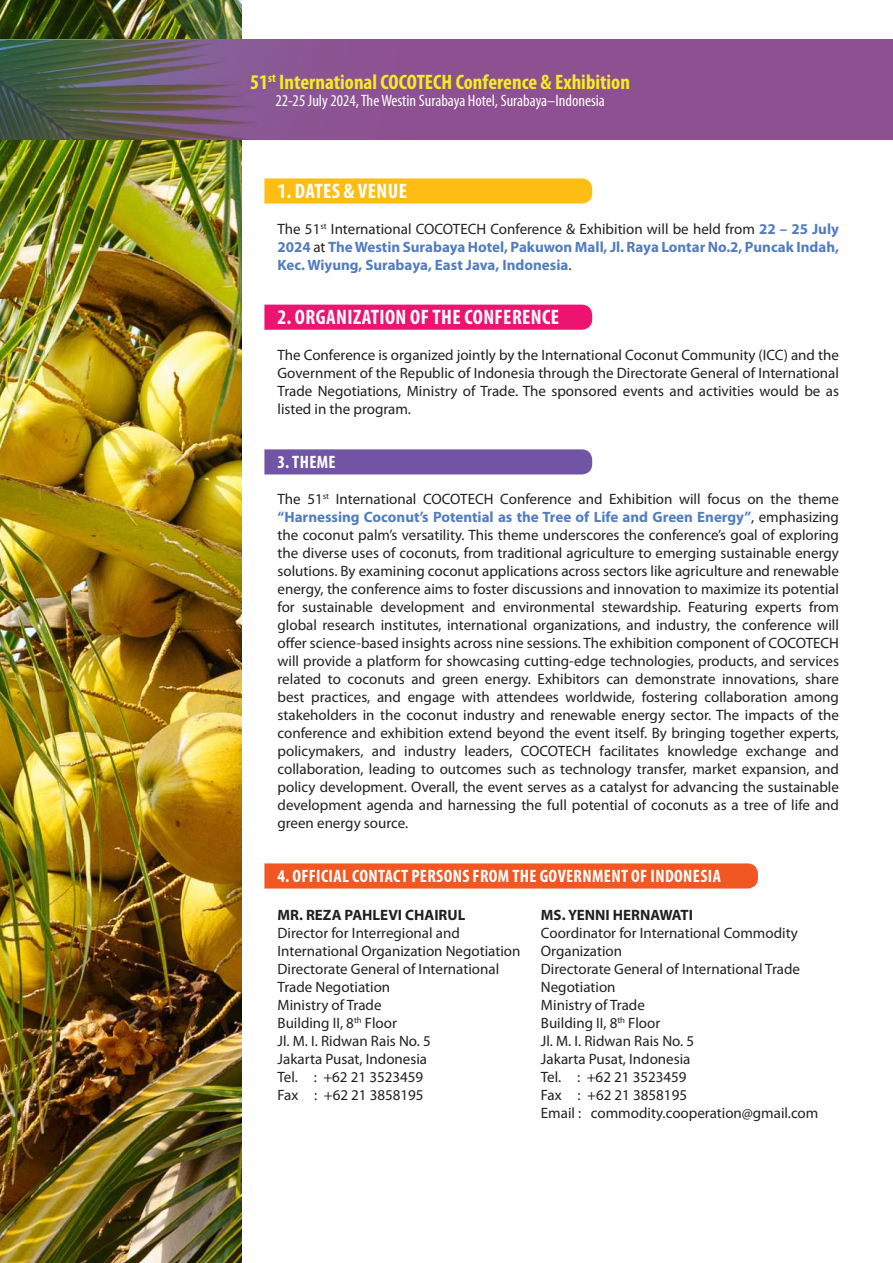
<style>
.page{position:relative;width:893px;height:1263px;background:#fff}
.page>*{position:absolute;margin:0;border:0;box-sizing:border-box;transform-origin:0 0}
.t1{font:700 condensed 21px "Myriad Pro";color:#f4ec23}
.t2{font:700 condensed 21px "Myriad Pro";letter-spacing:.02em;color:#fff}
.t3{font:700 condensed 18px "Myriad Pro";letter-spacing:.02em;color:#fff}
.t4{font:condensed 16.5px "Myriad Pro";color:#fff}
.t5{font:15px/18px "Myriad Pro";color:#231f20;text-align:justify}
.t6{font:700 15px/18px "Myriad Pro";color:#517dbf;text-align:justify}
.t7{font:700 15px "Myriad Pro";color:#231f20}
.s1{font-weight:400;color:#231f20}
.s2{font-weight:700;color:#517dbf}
</style>
<div class="page">
<svg style="left:264px;top:178px;width:328px;height:26px;background:#febf1b"></svg>
<div style="left:264px;top:305px;width:328px;height:25px;background:#ed1370"></div>
<div style="left:264px;top:449px;width:328px;height:25px;background:#7155a4"></div>
<div style="left:264px;top:863px;width:494px;height:25px;background:#f15722"></div>
<img style="left:0;top:0;width:242px;height:1263px">
<div style="left:0;top:39px;width:893px;height:101px;background:#8d5090"></div>
<img style="left:0;top:40px;width:267px;height:100px">
<h1 class="t1" style="left:250px;top:69px;width:381px">51<sup>st</sup> International COCOTECH Conference &amp; Exhibition</h1>
<p class="t4" style="left:275px;top:90px;width:331px">22-25 July 2024, The Westin Surabaya Hotel, Surabaya–Indonesia</p>
<h1 class="t2" style="left:278px;top:178px;width:131px">1. DATES &amp; VENUE</h1>
<p class="t6" style="left:278px;top:220px;width:563px"><span class="s1">The 51</span><sup>st</sup> <span class="s1">International COCOTECH Conference &amp; Exhibition will be held from</span> 22 – 25 July 2024 <span class="s1">at</span> The Westin Surabaya Hotel, Pakuwon Mall, Jl. Raya Lontar No.2, Puncak Indah, Kec. Wiyung, Surabaya, East Java, Indonesia<span class="s1">.</span></p>
<h1 class="t2" style="left:278px;top:304px;width:283px">2. ORGANIZATION OF THE CONFERENCE</h1>
<p class="t5" style="left:278px;top:346px;width:563px">The Conference is organized jointly by the International Coconut Community (ICC) and the Government of the Republic of Indonesia through the Directorate General of International Trade Negotiations, Ministry of Trade. The sponsored events and activities would be as listed in the program.</p>
<p class="t3" style="left:278px;top:451px;width:60px">3. THEME</p>
<p class="t5" style="left:278px;top:490px;width:563px">The 51<sup>st</sup> International COCOTECH Conference and Exhibition will focus on the theme <span class="s2">“Harnessing Coconut’s Potential as the Tree of Life and Green Energy”</span>, emphasizing the coconut palm’s versatility. This theme underscores the conference’s goal of exploring the diverse uses of coconuts, from traditional agriculture to emerging sustainable energy solutions. By examining coconut applications across sectors like agriculture and renewable energy, the conference aims to foster discussions and innovation to maximize its potential for sustainable development and environmental stewardship. Featuring experts from global research institutes, international organizations, and industry, the conference will offer science-based insights across nine sessions. The exhibition component of COCOTECH will provide a platform for showcasing cutting-edge technologies, products, and services related to coconuts and green energy. Exhibitors can demonstrate innovations, share best practices, and engage with attendees worldwide, fostering collaboration among stakeholders in the coconut industry and renewable energy sector. The impacts of the conference and exhibition extend beyond the event itself. By bringing together experts, policymakers, and industry leaders, COCOTECH facilitates knowledge exchange and collaboration, leading to outcomes such as technology transfer, market expansion, and policy development. Overall, the event serves as a catalyst for advancing the sustainable development agenda and harnessing the full potential of coconuts as a tree of life and green energy source.</p>
<p class="t3" style="left:278px;top:865px;width:445px">4. OFFICIAL CONTACT PERSONS FROM THE GOVERNMENT OF INDONESIA</p>
<p class="t7" style="left:541px;top:905px;width:154px">MS. YENNI HERNAWATI</p>
<p class="t5" style="left:541px;top:924px;width:279px;text-align:left">Coordinator for International Commodity<br>Organization<br>Directorate General of International Trade<br>Negotiation<br>Ministry of Trade<br>Building II, 8<sup>th</sup> Floor<br>Jl. M. I. Ridwan Rais No. 5<br>Jakarta Pusat, Indonesia<br>Tel. : +62 21 3523459<br>Fax : +62 21 3858195<br>Email : commodity.cooperation@gmail.com</p>
<p class="t7" style="left:278px;top:905px;width:189px">MR. REZA PAHLEVI CHAIRUL</p>
<p class="t5" style="left:278px;top:924px;width:244px;text-align:left">Director for Interregional and<br>International Organization Negotiation<br>Directorate General of International<br>Trade Negotiation<br>Ministry of Trade<br>Building II, 8<sup>th</sup> Floor<br>Jl. M. I. Ridwan Rais No. 5<br>Jakarta Pusat, Indonesia<br>Tel. : +62 21 3523459<br>Fax : +62 21 3858195</p>
</div>
